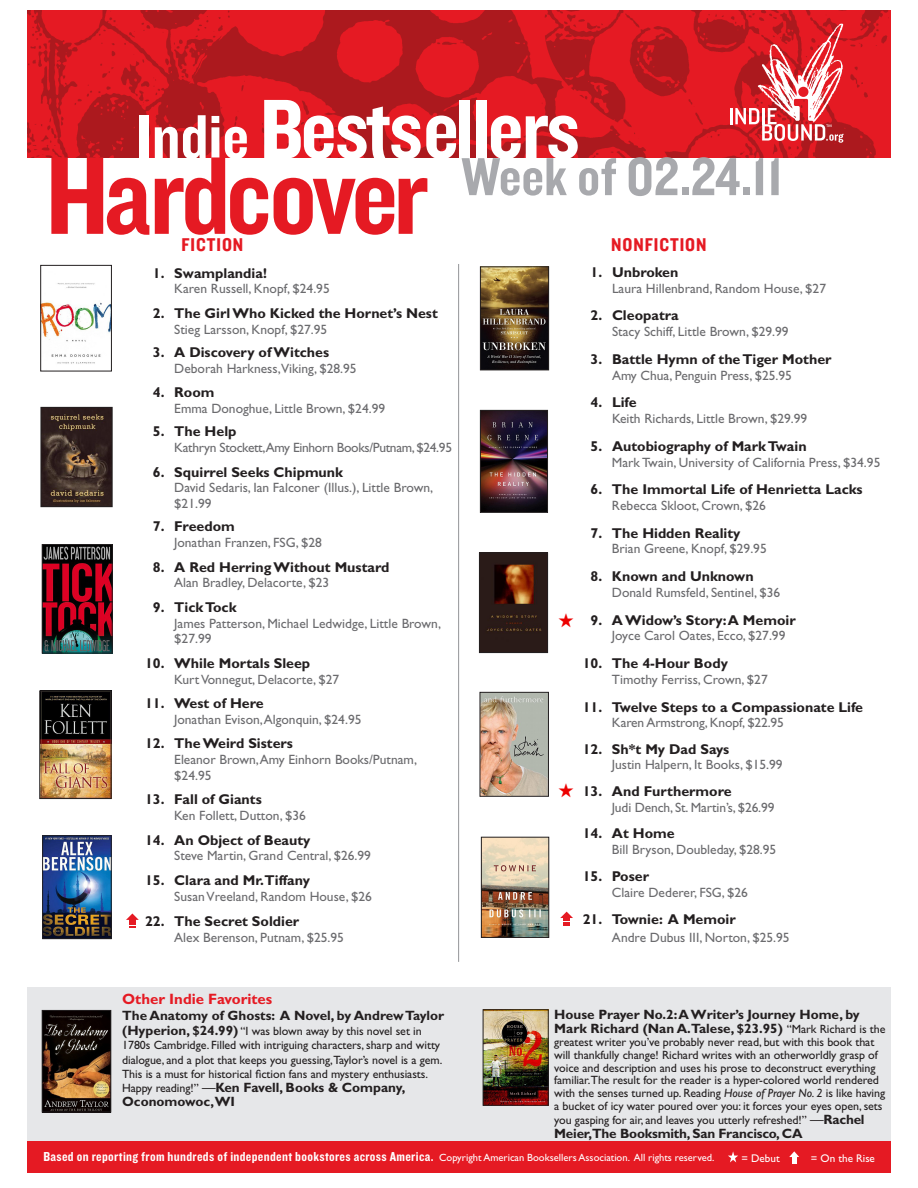
<style>
.page{position:relative;width:918px;height:1188px;background:#fff}
.page>*{position:absolute;margin:0;border:0;box-sizing:border-box;transform-origin:0 0}
.t1{font:114.6px "Knockout 50 Welterweight";letter-spacing:-.04em;color:#e51a23}
.t2{font:88.05px "Knockout 50 Welterweight";letter-spacing:-.03em;color:#fff}
.t3{font:55.5px "Knockout 50 Welterweight";color:#a8a9ad}
.t4{font:19.2px "Knockout 50 Welterweight";letter-spacing:.05em;color:#e51a23}
.Book_Title{font:700 15px "Gill Sans";color:#e51a23}
.t5{font:700 14.25px "Gill Sans";color:#231f20}
.t6{font:13.5px/15.8px "Gill Sans";color:#6b6b6e}
.t7{font:700 13.5px/14.2px "Gill Sans";color:#231f20}
.t8{font:13.5px "Knockout 50 Welterweight";letter-spacing:.025em;color:#fff}
.t9{font:13.5px "Gill Sans";letter-spacing:-.025em;color:#6b6b6e}
.t10{font:12px/12.8px "Gill Sans";letter-spacing:-.005em;color:#231f20}
.t11{font:11.1px "Gill Sans";color:#fff}
.s1{font-size:65.1px}
.s2{font-weight:700;font-size:13.5px}
.s3{font-weight:400;font-size:12px}
.s4{font-weight:400}
.s5{font-style:italic}
.s6{font-size:13.5px}
.s7{font-family:"Gill Sans";font-size:10.5px}
</style>
<div class="page">
<img style="left:27px;top:10px;width:864px;height:148px">
<svg style="left:730px;top:23px;width:114px;height:120px"></svg>
<div style="left:27px;top:987px;width:864px;height:171px;background:#e6e7e9"></div>
<hr style="left:458px;top:264px;width:1px;height:698px;background:#939598">
<div style="left:27px;top:1142px;width:864px;height:31px;background:#e51a23"></div>
<svg style="left:560px;top:912px;width:13px;height:14px"></svg>
<img style="left:482px;top:694px;width:65px;height:100px">
<div style="left:480px;top:692px;width:69px;height:104px;border:1px solid #231f20"></div>
<svg style="left:126px;top:914px;width:13px;height:14px"></svg>
<img style="left:42px;top:283px;width:68px;height:81px">
<div style="left:40px;top:265px;width:72px;height:106px;border:1px solid #231f20"></div>
<img style="left:43px;top:409px;width:67px;height:96px">
<div style="left:41px;top:407px;width:71px;height:100px;border:1px solid #231f20"></div>
<img style="left:44px;top:546px;width:66px;height:105px">
<div style="left:42px;top:544px;width:70px;height:109px;border:1px solid #231f20"></div>
<img style="left:482px;top:412px;width:64px;height:99px">
<div style="left:480px;top:410px;width:68px;height:103px;border:1px solid #231f20"></div>
<img style="left:44px;top:838px;width:65px;height:99px">
<div style="left:42px;top:836px;width:69px;height:103px;border:1px solid #231f20"></div>
<img style="left:481px;top:555px;width:65px;height:96px">
<div style="left:479px;top:553px;width:69px;height:100px;border:1px solid #231f20"></div>
<img style="left:483px;top:839px;width:64px;height:97px">
<div style="left:481px;top:837px;width:68px;height:101px;border:1px solid #231f20"></div>
<img style="left:485px;top:1012px;width:61px;height:92px">
<div style="left:483px;top:1010px;width:65px;height:96px;border:1px solid #231f20"></div>
<img style="left:42px;top:693px;width:67px;height:104px">
<div style="left:40px;top:691px;width:71px;height:108px;border:1px solid #231f20"></div>
<img style="left:482px;top:269px;width:65px;height:99px">
<div style="left:480px;top:267px;width:69px;height:103px;border:1px solid #231f20"></div>
<svg style="left:728px;top:1151px;width:10px;height:11px"></svg>
<svg style="left:789px;top:1151px;width:10px;height:13px"></svg>
<img style="left:44px;top:1012px;width:65px;height:98px">
<div style="left:42px;top:1010px;width:69px;height:102px;border:1px solid #231f20"></div>
<p class="t2" style="left:136px;top:74px;width:445px"><span class="s1">Indie</span> Bestsellers</p>
<p class="t1" style="left:46px;top:124px;width:385px">Hardcover</p>
<p class="t3" style="left:461px;top:142px;width:323px">Week of 02.24.11</p>
<p class="t5" style="left:591px;top:264px;width:89px">1. Unbroken</p>
<p class="t6" style="left:612px;top:280px;width:216px">Laura Hillenbrand, Random House, $27</p>
<p class="t5" style="left:591px;top:307px;width:90px">2. Cleopatra</p>
<p class="t6" style="left:612px;top:324px;width:178px">Stacy Schiff, Little Brown, $29.99</p>
<p class="t5" style="left:591px;top:351px;width:242px">3. Battle Hymn of the Tiger Mother</p>
<p class="t6" style="left:612px;top:367px;width:181px">Amy Chua, Penguin Press, $25.95</p>
<p class="t5" style="left:591px;top:394px;width:48px">4. Life</p>
<p class="t6" style="left:612px;top:411px;width:197px">Keith Richards, Little Brown, $29.99</p>
<p class="t5" style="left:591px;top:438px;width:218px">5. Autobiography of Mark Twain</p>
<p class="t6" style="left:612px;top:454px;width:270px">Mark Twain, University of California Press, $34.95</p>
<p class="t5" style="left:591px;top:481px;width:274px">6. The Immortal Life of Henrietta Lacks</p>
<p class="t6" style="left:612px;top:498px;width:156px">Rebecca Skloot, Crown, $26</p>
<p class="t5" style="left:591px;top:524px;width:151px">7. The Hidden Reality</p>
<p class="t6" style="left:612px;top:541px;width:156px">Brian Greene, Knopf, $29.95</p>
<p class="t5" style="left:591px;top:568px;width:165px">8. Known and Unknown</p>
<p class="t6" style="left:612px;top:585px;width:170px">Donald Rumsfeld, Sentinel, $36</p>
<p class="t5" style="left:591px;top:611px;width:207px">9. A Widow’s Story: A Memoir</p>
<p class="t6" style="left:612px;top:628px;width:175px">Joyce Carol Oates, Ecco, $27.99</p>
<p class="t5" style="left:583px;top:655px;width:147px">10. The 4-Hour Body</p>
<p class="t6" style="left:612px;top:672px;width:157px">Timothy Ferriss, Crown, $27</p>
<p class="t5" style="left:583px;top:698px;width:282px">11. Twelve Steps to a Compassionate Life</p>
<p class="t6" style="left:612px;top:715px;width:174px">Karen Armstrong, Knopf, $22.95</p>
<p class="t5" style="left:583px;top:740px;width:148px">12. Sh*t My Dad Says</p>
<p class="t6" style="left:612px;top:757px;width:172px">Justin Halpern, It Books, $15.99</p>
<p class="t5" style="left:583px;top:783px;width:150px">13. And Furthermore</p>
<p class="t6" style="left:612px;top:799px;width:164px">Judi Dench, St. Martin’s, $26.99</p>
<p class="t5" style="left:583px;top:825px;width:93px">14. At Home</p>
<p class="t6" style="left:612px;top:842px;width:166px">Bill Bryson, Doubleday, $28.95</p>
<p class="t5" style="left:583px;top:868px;width:68px">15. Poser</p>
<p class="t6" style="left:612px;top:885px;width:138px">Claire Dederer, FSG, $26</p>
<p class="t5" style="left:583px;top:911px;width:155px">21. Townie: A Memoir</p>
<p class="t6" style="left:612px;top:930px;width:179px">Andre Dubus III, Norton, $25.95</p>
<p class="t4" style="left:182px;top:232px;width:63px">FICTION</p>
<p class="t4" style="left:611px;top:232px;width:97px">NONFICTION</p>
<p class="t5" style="left:153px;top:264px;width:115px">1. Swamplandia!</p>
<p class="t6" style="left:174px;top:281px;width:157px">Karen Russell, Knopf, $24.95</p>
<p class="t5" style="left:153px;top:305px;width:286px">2. The Girl Who Kicked the Hornet’s Nest</p>
<p class="t6" style="left:174px;top:321px;width:155px">Stieg Larsson, Knopf, $27.95</p>
<p class="t5" style="left:153px;top:344px;width:178px">3. A Discovery of Witches</p>
<p class="t6" style="left:174px;top:360px;width:184px">Deborah Harkness,Viking, $28.95</p>
<p class="t5" style="left:153px;top:384px;width:63px">4. Room</p>
<p class="t6" style="left:174px;top:401px;width:212px">Emma Donoghue, Little Brown, $24.99</p>
<p class="t5" style="left:153px;top:423px;width:85px">5. The Help</p>
<p class="t9" style="left:174px;top:440px;width:279px">Kathryn Stockett,Amy Einhorn Books/Putnam, $24.95</p>
<p class="t5" style="left:153px;top:463px;width:192px">6. Squirrel Seeks Chipmunk</p>
<p class="t6" style="left:174px;top:480px;width:260px">David Sedaris, Ian Falconer (Illus.), Little Brown, $21.99</p>
<p class="t5" style="left:153px;top:518px;width:83px">7. Freedom</p>
<p class="t6" style="left:174px;top:535px;width:149px">Jonathan Franzen, FSG, $28</p>
<p class="t5" style="left:153px;top:558px;width:238px">8. A Red Herring Without Mustard</p>
<p class="t6" style="left:174px;top:575px;width:156px">Alan Bradley, Delacorte, $23</p>
<p class="t5" style="left:153px;top:599px;width:85px">9. Tick Tock</p>
<p class="t6" style="left:174px;top:615px;width:268px">James Patterson, Michael Ledwidge, Little Brown, $27.99</p>
<p class="t5" style="left:145px;top:655px;width:167px">10. While Mortals Sleep</p>
<p class="t6" style="left:174px;top:671px;width:167px">Kurt Vonnegut, Delacorte, $27</p>
<p class="t5" style="left:145px;top:695px;width:120px">11. West of Here</p>
<p class="t6" style="left:174px;top:712px;width:189px">Jonathan Evison, Algonquin, $24.95</p>
<p class="t5" style="left:145px;top:735px;width:150px">12. The Weird Sisters</p>
<p class="t6" style="left:174px;top:752px;width:244px">Eleanor Brown, Amy Einhorn Books/Putnam, $24.95</p>
<p class="t5" style="left:145px;top:791px;width:118px">13. Fall of Giants</p>
<p class="t6" style="left:174px;top:808px;width:133px">Ken Follett, Dutton, $36</p>
<p class="t5" style="left:145px;top:831px;width:167px">14. An Object of Beauty</p>
<p class="t6" style="left:174px;top:848px;width:198px">Steve Martin, Grand Central, $26.99</p>
<p class="t5" style="left:145px;top:872px;width:167px">15. Clara and Mr.Tiffany</p>
<p class="t6" style="left:174px;top:888px;width:199px">Susan Vreeland, Random House, $26</p>
<p class="t5" style="left:145px;top:913px;width:156px">22. The Secret Soldier</p>
<p class="t6" style="left:174px;top:930px;width:171px">Alex Berenson, Putnam, $25.95</p>
<p class="Book_Title" style="left:122px;top:990px;width:152px">Other Indie Favorites</p>
<p class="t7" style="left:122px;top:1008px;width:324px">The Anatomy of Ghosts: A Novel, by Andrew Taylor</p>
<p class="t10" style="left:122px;top:1024px;width:322px;line-height:14.2px"><span class="s2">(Hyperion, $24.99)</span> “I was blown away by this novel set in 1780s Cambridge. Filled with intriguing characters, sharp and witty dialogue, and a plot that keeps you guessing,Taylor’s novel is a gem.<br>This is a must for historical fiction fans and mystery enthusiasts.</p>
<p class="t7" style="left:122px;top:1080px;width:285px"><span class="s3">Happy reading!”</span> <span class="s4">—</span>Ken Favell, Books &amp; Company,<br>Oconomowoc,WI</p>
<p class="t7" style="left:554px;top:1007px;width:333px">House Prayer No.2: A Writer’s Journey Home, by<br>Mark Richard (Nan A.Talese, $23.95) <span class="s3">“Mark Richard is the</span></p>
<p class="t10" style="left:554px;top:1036px;width:332px">greatest writer you’ve probably never read, but with this book that will thankfully change! Richard writes with an otherworldly grasp of voice and description and uses his prose to deconstruct everything familiar.The result for the reader is a hyper-colored world rendered with the senses turned up. Reading <span class="s5">House of Prayer No. 2</span> is like having a bucket of icy water poured over you: it forces your eyes open, sets</p>
<p class="t10" style="left:554px;top:1114px;width:312px">you gasping for air, and leaves you utterly refreshed!” <span class="s6">—</span><span class="s2">Rachel</span></p>
<p class="t7" style="left:554px;top:1127px;width:250px">Meier,The Booksmith, San Francisco, CA</p>
<p class="t8" style="left:44px;top:1148px;width:673px">Based on reporting from hundreds of independent bookstores across America. <span class="s7">Copyright American Booksellers Association. All rights reserved.</span></p>
<p class="t11" style="left:742px;top:1151px;width:40px">= Debut</p>
<p class="t11" style="left:811px;top:1151px;width:66px">= On the Rise</p>
</div>
